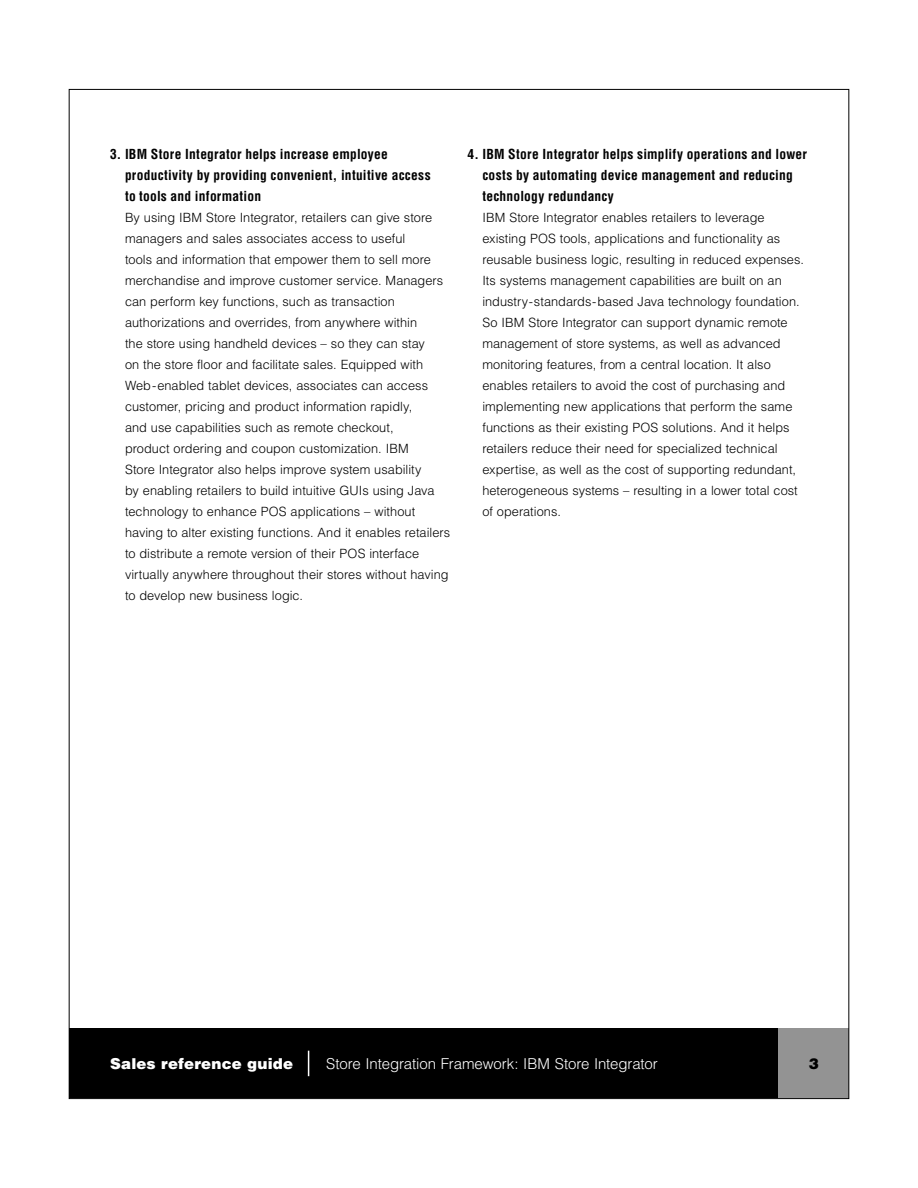
<style>
.page{position:relative;width:918px;height:1188px;background:#fff}
.page>*{position:absolute;margin:0;border:0;box-sizing:border-box;transform-origin:0 0}
.t1{font:300 15px "Helvetica";letter-spacing:-.005em;color:#fff}
.t2{font:900 15px "Helvetica";letter-spacing:.015em;color:#fff}
.t3{font:900 15px "Helvetica";color:#000}
.Subhead{font:700 condensed 13.5px/21px "Helvetica";letter-spacing:.015em;color:#000}
.Helv_tex_indent{font:300 12.75px/21px "Helvetica";letter-spacing:.005em;color:#000}
</style>
<div class="page">
<div style="left:69px;top:1028px;width:780px;height:71px;background:#000"></div>
<div style="left:778px;top:1028px;width:71px;height:71px;background:#939393"></div>
<svg style="left:308px;top:1051px;width:1px;height:25px"></svg>
<p class="Subhead" style="left:125px;top:143px;width:307px;text-indent:-15px">3. IBM Store Integrator helps increase employee productivity by providing convenient, intuitive access to tools and information</p>
<p class="Helv_tex_indent" style="left:125px;top:207px;width:327px">By using IBM Store Integrator, retailers can give store managers and sales associates access to useful<br>tools and information that empower them to sell more merchandise and improve customer service. Managers can perform key functions, such as transaction authorizations and overrides, from anywhere within<br>the store using handheld devices – so they can stay<br>on the store floor and facilitate sales. Equipped with Web-enabled tablet devices, associates can access customer, pricing and product information rapidly,<br>and use capabilities such as remote checkout,<br>product ordering and coupon customization. IBM<br>Store Integrator also helps improve system usability<br>by enabling retailers to build intuitive GUIs using Java technology to enhance POS applications – without having to alter existing functions. And it enables retailers to distribute a remote version of their POS interface virtually anywhere throughout their stores without having to develop new business logic.</p>
<p class="Subhead" style="left:482px;top:143px;width:326px;text-indent:-15px">4. IBM Store Integrator helps simplify operations and lower costs by automating device management and reducing technology redundancy</p>
<p class="Helv_tex_indent" style="left:482px;top:207px;width:323px">IBM Store Integrator enables retailers to leverage existing POS tools, applications and functionality as reusable business logic, resulting in reduced expenses.<br>Its systems management capabilities are built on an industry-standards-based Java technology foundation.<br>So IBM Store Integrator can support dynamic remote management of store systems, as well as advanced monitoring features, from a central location. It also enables retailers to avoid the cost of purchasing and implementing new applications that perform the same functions as their existing POS solutions. And it helps retailers reduce their need for specialized technical expertise, as well as the cost of supporting redundant, heterogeneous systems – resulting in a lower total cost of operations.</p>
<p class="t2" style="left:110px;top:1054px;width:185px">Sales reference guide</p>
<p class="t1" style="left:326px;top:1055px;width:333px">Store Integration Framework: IBM Store Integrator</p>
<p class="t3" style="left:809px;top:1054px;width:12px">3</p>
</div>
